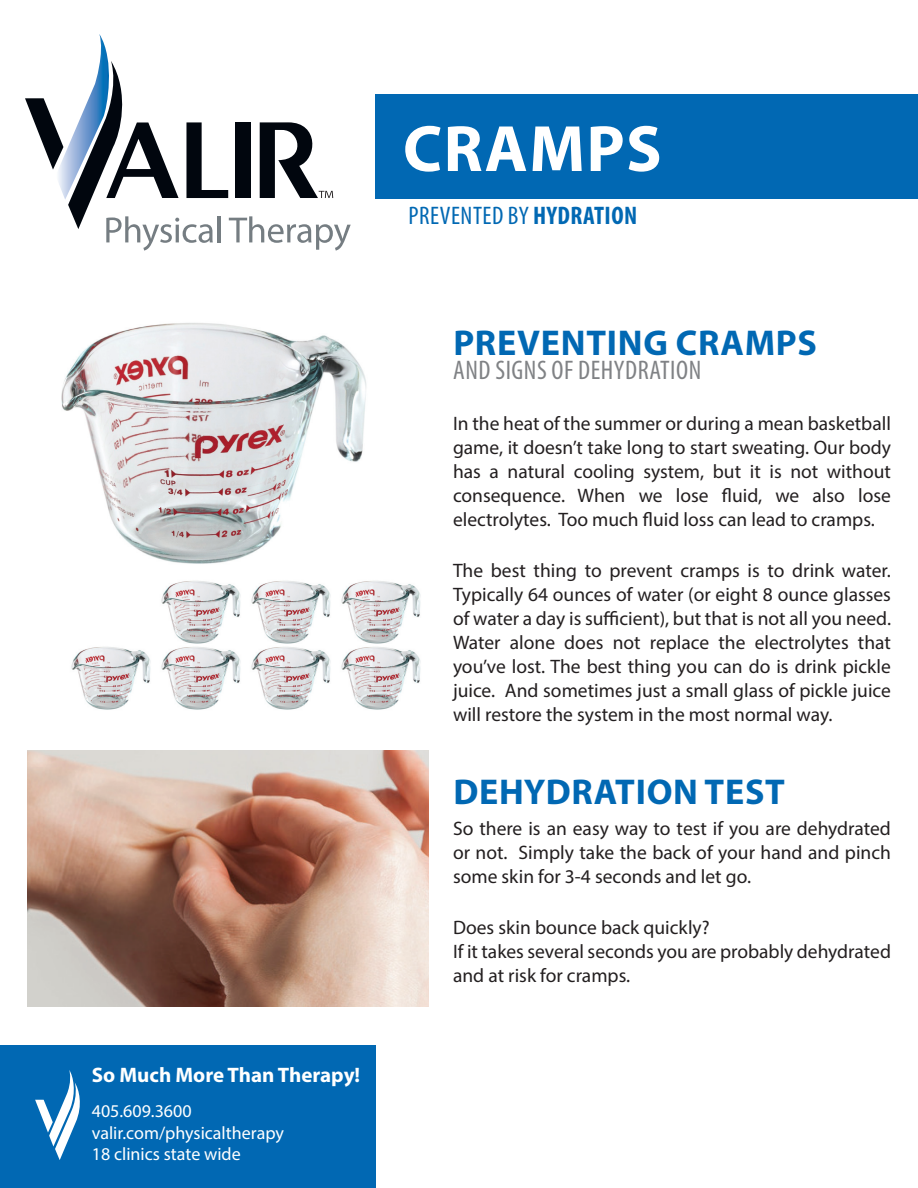
<style>
.page{position:relative;width:918px;height:1188px;background:#fff}
.page>*{position:absolute;margin:0;border:0;box-sizing:border-box;transform-origin:0 0}
.t1{font:700 66px "Myriad Pro";letter-spacing:.02em;color:#fff}
.t2{font:700 36px "Myriad Pro";letter-spacing:.02em;color:#0168b3}
.t3{font:condensed 27px "Myriad Pro";letter-spacing:.02em;color:#808285}
.t4{font:condensed 25.5px "Myriad Pro";letter-spacing:.02em;color:#0168b3}
.t5{font:700 21px "Myriad Pro";color:#fff}
.t6{font:19.5px/24px "Myriad Pro";color:#231f20;text-align:justify}
.t7{font:18px/21.6px "Myriad Pro";color:#fff}
.s1{font-weight:700}
</style>
<div class="page">
<img style="left:27px;top:750px;width:402px;height:256px">
<img style="left:61px;top:323px;width:306px;height:241px">
<img style="left:161px;top:581px;width:80px;height:129px">
<img style="left:251px;top:581px;width:80px;height:129px">
<img style="left:71px;top:647px;width:80px;height:63px">
<img style="left:341px;top:581px;width:80px;height:129px">
<svg style="left:25px;top:34px;width:326px;height:217px"></svg>
<div style="left:0;top:1045px;width:375px;height:143px;background:#0168b3"></div>
<svg style="left:35px;top:1070px;width:45px;height:90px"></svg>
<div style="left:375px;top:94px;width:543px;height:105px;background:#0168b3"></div>
<p class="t5" style="left:92px;top:1061px;width:270px">So Much More Than Therapy!</p>
<p class="t7" style="left:92px;top:1100px;width:194px">405.609.3600 valir.com/physicaltherapy<br>18 clinics state wide</p>
<h1 class="t1" style="left:403px;top:106px;width:260px">CRAMPS</h1>
<h3 class="t4" style="left:408px;top:200px;width:230px">PREVENTED BY <span class="s1">HYDRATION</span></h3>
<h2 class="t2" style="left:453px;top:319px;width:365px">PREVENTING CRAMPS</h2>
<h3 class="t3" style="left:453px;top:354px;width:249px">AND SIGNS OF DEHYDRATION</h3>
<p class="t6" style="left:453px;top:411px;width:440px">In the heat of the summer or during a mean basketball game, it doesn’t take long to start sweating. Our body has a natural cooling system, but it is not without consequence. When we lose fluid, we also lose electrolytes. Too much fluid loss can lead to cramps.</p>
<p class="t6" style="left:453px;top:558px;width:440px">The best thing to prevent cramps is to drink water.<br>Typically 64 ounces of water (or eight 8 ounce glasses of water a day is sufficient), but that is not all you need.<br>Water alone does not replace the electrolytes that you’ve lost. The best thing you can do is drink pickle juice. And sometimes just a small glass of pickle juice will restore the system in the most normal way.</p>
<h2 class="t2" style="left:453px;top:769px;width:333px">DEHYDRATION TEST</h2>
<p class="t6" style="left:453px;top:816px;width:439px">So there is an easy way to test if you are dehydrated or not. Simply take the back of your hand and pinch some skin for 3-4 seconds and let go.</p>
<p class="t6" style="left:453px;top:915px;width:439px;text-align:left">Does skin bounce back quickly?<br>If it takes several seconds you are probably dehydrated and at risk for cramps.</p>
</div>
